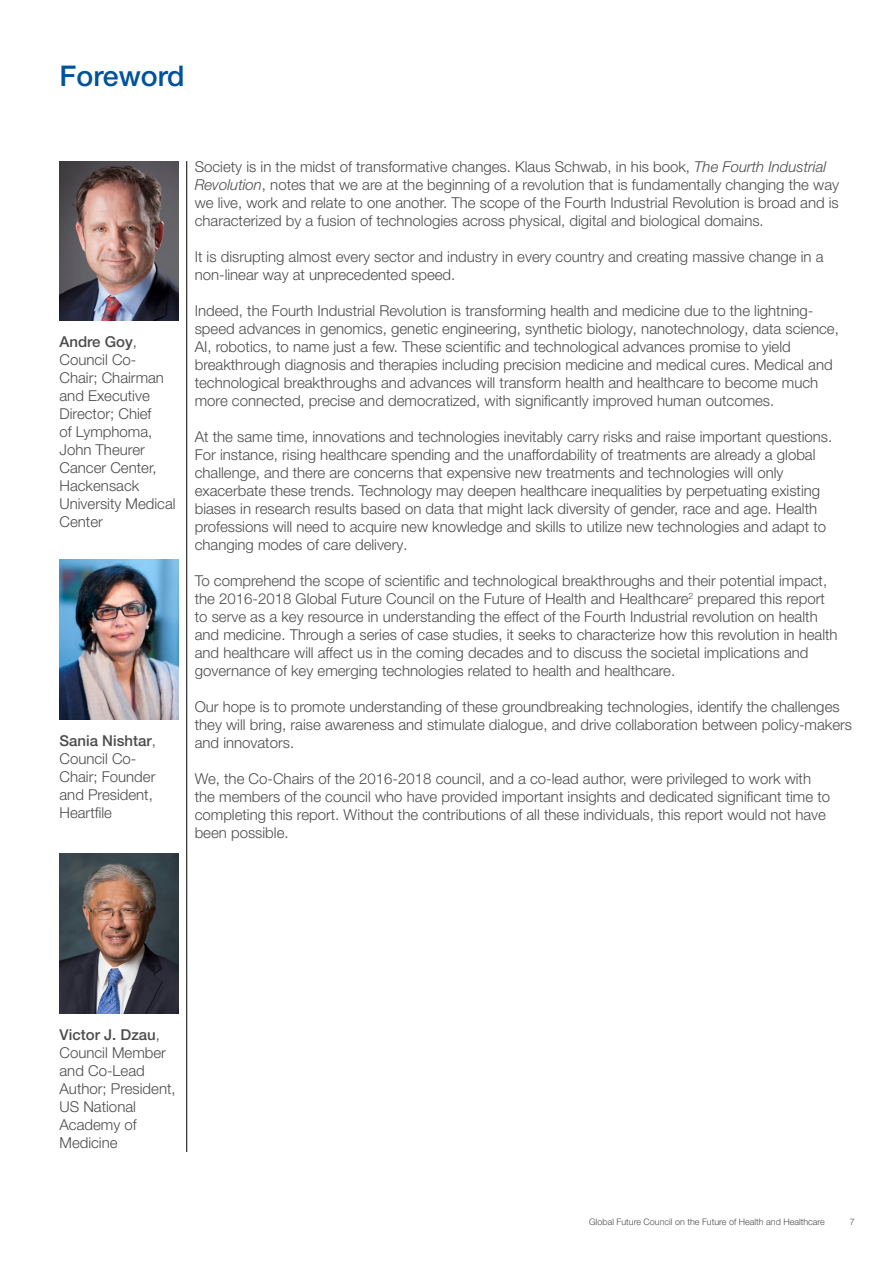
<style>
.page{position:relative;width:893px;height:1263px;background:#fff}
.page>*{position:absolute;margin:0;border:0;box-sizing:border-box;transform-origin:0 0}
.t1{font:500 28.5px "Helvetica Neue LT Pro";color:#00529b}
.t2{font:300 15px/18px "Helvetica Neue LT Pro";color:#4c4c4e}
.t3{font:300 9px "Helvetica Neue LT Pro";color:#4c4c4e}
.s1{font-weight:500}
.s2{font-style:italic}
</style>
<div class="page">
<hr style="left:186px;top:161px;width:1px;height:991px;background:#000">
<img style="left:60px;top:560px;width:119px;height:159px">
<img style="left:60px;top:854px;width:119px;height:159px">
<img style="left:60px;top:161px;width:119px;height:159px">
<h1 class="t1" style="left:60px;top:58px;width:127px">Foreword</h1>
<p class="t2" style="left:60px;top:333px;width:118px"><span class="s1">Andre Goy</span>,<br>Council Co-<br>Chair; Chairman and Executive<br>Director; Chief<br>of Lymphoma,<br>John Theurer<br>Cancer Center,<br>Hackensack<br>University Medical<br>Center</p>
<p class="t2" style="left:60px;top:731px;width:98px"><span class="s1">Sania Nishtar</span>,<br>Council Co-<br>Chair; Founder and President,<br>Heartfile</p>
<p class="t2" style="left:195px;top:157px;width:646px">Society is in the midst of transformative changes. Klaus Schwab, in his book, <span class="s2">The Fourth Industrial Revolution</span>, notes that we are at the beginning of a revolution that is fundamentally changing the way we live, work and relate to one another. The scope of the Fourth Industrial Revolution is broad and is characterized by a fusion of technologies across physical, digital and biological domains.</p>
<p class="t2" style="left:195px;top:247px;width:630px">It is disrupting almost every sector and industry in every country and creating massive change in a non-linear way at unprecedented speed.</p>
<p class="t2" style="left:195px;top:301px;width:646px">Indeed, the Fourth Industrial Revolution is transforming health and medicine due to the lightning&shy;speed advances in genomics, genetic engineering, synthetic biology, nanotechnology, data science, AI, robotics, to name just a few. These scientific and technological advances promise to yield breakthrough diagnosis and therapies including precision medicine and medical cures. Medical and technological breakthroughs and advances will transform health and healthcare to become much more connected, precise and democratized, with significantly improved human outcomes.</p>
<p class="t2" style="left:195px;top:427px;width:639px">At the same time, innovations and technologies inevitably carry risks and raise important questions.<br>For instance, rising healthcare spending and the unaffordability of treatments are already a global challenge, and there are concerns that expensive new treatments and technologies will only exacerbate these trends. Technology may deepen healthcare inequalities by perpetuating existing biases in research results based on data that might lack diversity of gender, race and age. Health professions will need to acquire new knowledge and skills to utilize new technologies and adapt to changing modes of care delivery.</p>
<p class="t2" style="left:195px;top:571px;width:644px">To comprehend the scope of scientific and technological breakthroughs and their potential impact, the 2016-2018 Global Future Council on the Future of Health and Healthcare<sup>2</sup> prepared this report to serve as a key resource in understanding the effect of the Fourth Industrial revolution on health and medicine. Through a series of case studies, it seeks to characterize how this revolution in health and healthcare will affect us in the coming decades and to discuss the societal implications and governance of key emerging technologies related to health and healthcare.</p>
<p class="t2" style="left:195px;top:697px;width:659px">Our hope is to promote understanding of these groundbreaking technologies, identify the challenges they will bring, raise awareness and stimulate dialogue, and drive collaboration between policy-makers and innovators.</p>
<p class="t2" style="left:195px;top:769px;width:637px">We, the Co-Chairs of the 2016-2018 council, and a co-lead author, were privileged to work with the members of the council who have provided important insights and dedicated significant time to completing this report. Without the contributions of all these individuals, this report would not have been possible.</p>
<p class="t2" style="left:60px;top:1026px;width:118px"><span class="s1">Victor J. Dzau</span>,<br>Council Member and Co-Lead<br>Author; President,<br>US National<br>Academy of<br>Medicine</p>
<p class="t3" style="left:589px;top:1216px;width:237px">Global Future Council on the Future of Health and Healthcare</p>
<p class="t3" style="left:850px;top:1216px;width:7px">7</p>
</div>
